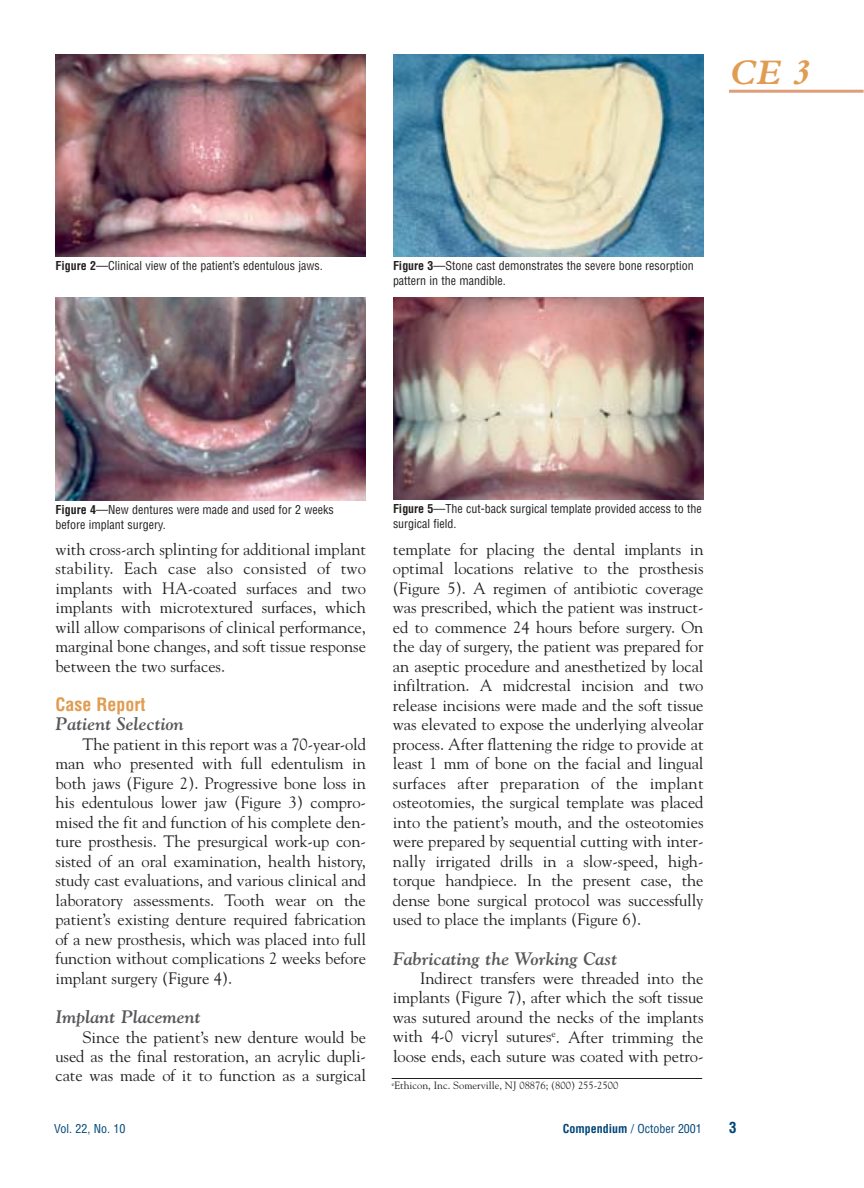
<style>
.page{position:relative;width:864px;height:1188px;background:#fff}
.page>*{position:absolute;margin:0;border:0;box-sizing:border-box;transform-origin:0 0}
.t1{font:italic 700 37.5px "Bembo";color:#e09c51}
.t2{font:italic 700 18px "Goudy";color:#57585b}
.t3{font:700 condensed 18px "Helvetica";color:#e09c51}
.t4{font:16.5px/19.5px "Goudy";letter-spacing:-.005em;color:#231f1f;text-align:justify}
.t5{font:700 condensed 15px "Helvetica";color:#004577}
.t6{font:condensed 12px/15px "Helvetica";color:#231f1f}
.t7{font:condensed 12px "Helvetica";color:#004577}
.t8{font:10.5px "Goudy";color:#231f1f}
.s1{font-weight:700}
</style>
<div class="page">
<hr style="left:729px;top:90px;width:135px;height:3px;background:#de9e77">
<img style="left:393px;top:297px;width:311px;height:203px">
<img style="left:393px;top:54px;width:311px;height:202px">
<img style="left:56px;top:298px;width:310px;height:202px">
<img style="left:56px;top:54px;width:310px;height:202px">
<hr style="left:392px;top:1078px;width:310px;height:1px;background:#231f1f">
<p class="t6" style="left:56px;top:259px;width:269px"><span class="s1">Figure 2</span>—Clinical view of the patient’s edentulous jaws.</p>
<h1 class="t1" style="left:729px;top:58px;width:82px">CE 3</h1>
<p class="t6" style="left:393px;top:259px;width:302px"><span class="s1">Figure 3</span>—Stone cast demonstrates the severe bone resorption pattern in the mandible.</p>
<p class="t6" style="left:56px;top:503px;width:280px"><span class="s1">Figure 4</span>—New dentures were made and used for 2 weeks before implant surgery.</p>
<p class="t4" style="left:56px;top:541px;width:312px">with cross-arch splinting for additional implant stability. Each case also consisted of two implants with HA-coated surfaces and two implants with microtextured surfaces, which will allow comparisons of clinical performance, marginal bone changes, and soft tissue response between the two surfaces.</p>
<p class="t3" style="left:56px;top:698px;width:91px">Case Report</p>
<p class="t2" style="left:56px;top:717px;width:130px">Patient Selection</p>
<p class="t4" style="left:55px;top:736px;width:312px;text-indent:27px">The patient in this report was a 70-year-old man who presented with full edentulism in both jaws (Figure 2). Progressive bone loss in his edentulous lower jaw (Figure 3) compro&shy;mised the fit and function of his complete den&shy;ture prosthesis. The presurgical work-up con&shy;sisted of an oral examination, health history, study cast evaluations, and various clinical and laboratory assessments. Tooth wear on the patient’s existing denture required fabrication of a new prosthesis, which was placed into full function without complications 2 weeks before implant surgery (Figure 4).</p>
<p class="t2" style="left:56px;top:1010px;width:147px">Implant Placement</p>
<p class="t4" style="left:55px;top:1028px;width:312px;text-indent:27px">Since the patient’s new denture would be used as the final restoration, an acrylic dupli&shy;cate was made of it to function as a surgical</p>
<p class="t6" style="left:393px;top:502px;width:310px"><span class="s1">Figure 5</span>—The cut-back surgical template provided access to the surgical field.</p>
<p class="t4" style="left:393px;top:541px;width:312px">template for placing the dental implants in optimal locations relative to the prosthesis (Figure 5). A regimen of antibiotic coverage was prescribed, which the patient was instruct&shy;ed to commence 24 hours before surgery. On the day of surgery, the patient was prepared for an aseptic procedure and anesthetized by local infiltration. A midcrestal incision and two release incisions were made and the soft tissue was elevated to expose the underlying alveolar process. After flattening the ridge to provide at least 1 mm of bone on the facial and lingual surfaces after preparation of the implant osteotomies, the surgical template was placed into the patient’s mouth, and the osteotomies were prepared by sequential cutting with inter&shy;nally irrigated drills in a slow-speed, high&shy;torque handpiece. In the present case, the dense bone surgical protocol was successfully used to place the implants (Figure 6).</p>
<p class="t2" style="left:393px;top:951px;width:226px">Fabricating the Working Cast</p>
<p class="t4" style="left:393px;top:970px;width:312px;text-indent:27px">Indirect transfers were threaded into the implants (Figure 7), after which the soft tissue was sutured around the necks of the implants with 4-0 vicryl sutures<sup>e</sup>. After trimming the loose ends, each suture was coated with petro-</p>
<p class="t8" style="left:392px;top:1081px;width:228px"><sup>e</sup>Ethicon, Inc. Somerville, NJ 08876; (800) 255-2500</p>
<p class="t7" style="left:54px;top:1124px;width:73px">Vol. 22, No. 10</p>
<p class="t7" style="left:563px;top:1124px;width:141px"><span class="s1">Compendium</span> / October 2001</p>
<p class="t5" style="left:729px;top:1121px;width:9px">3</p>
</div>
